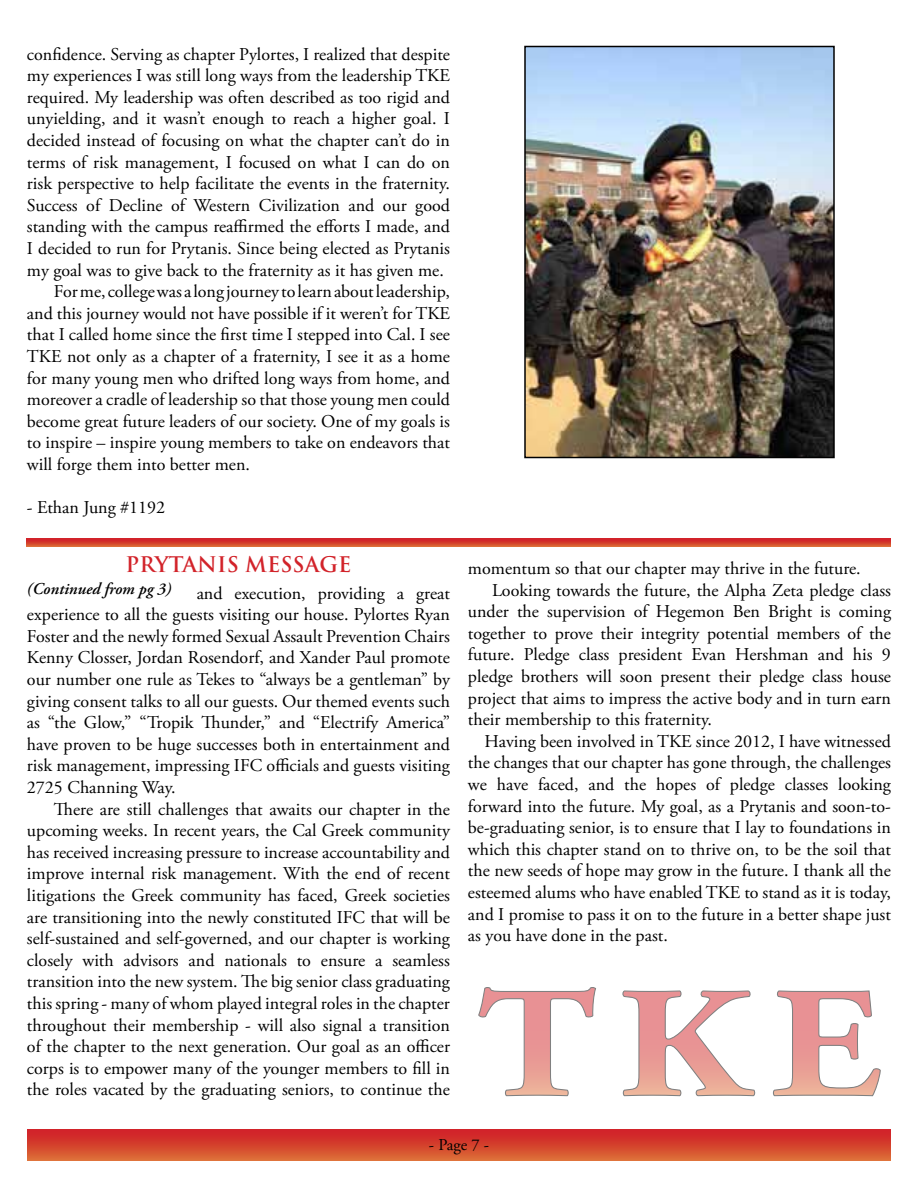
<style>
.page{position:relative;width:918px;height:1188px;background:#fff}
.page>*{position:absolute;margin:0;border:0;box-sizing:border-box;transform-origin:0 0}
.t1{font:700 21px "Trajan Pro";color:#d2232a}
.t2{font:18px/21.6px "Adobe Garamond Pro";color:#000;text-align:justify}
.t3{font:italic 600 16.5px "Adobe Garamond Pro";color:#000}
.t4{font:16.5px "Adobe Garamond Pro";color:#000}
</style>
<div class="page">
<div style="left:27px;top:1130px;width:864px;height:30px;background:linear-gradient(to bottom,#cf1a26,#db6935)"></div>
<svg style="left:27px;top:539px;width:864px;height:7px;background:#d43d2c"></svg>
<img style="left:527px;top:49px;width:305px;height:406px">
<div style="left:524px;top:46px;width:311px;height:412px;border:2px solid #000"></div>
<svg style="left:478px;top:987px;width:403px;height:110px"></svg>
<p class="t2" style="left:27px;top:44px;width:425px">confidence. Serving as chapter Pylortes, I realized that despite</p>
<p class="t2" style="left:27px;top:65px;width:424px">my experiences I was still long ways from the leadership TKE</p>
<p class="t2" style="left:27px;top:87px;width:424px">required. My leadership was often described as too rigid and</p>
<p class="t2" style="left:27px;top:108px;width:425px">unyielding, and it wasn’t enough to reach a higher goal. I</p>
<p class="t2" style="left:27px;top:130px;width:424px">decided instead of focusing on what the chapter can’t do in</p>
<p class="t2" style="left:27px;top:152px;width:425px">terms of risk management, I focused on what I can do on</p>
<p class="t2" style="left:27px;top:173px;width:425px">risk perspective to help facilitate the events in the fraternity.</p>
<p class="t2" style="left:27px;top:195px;width:425px">Success of Decline of Western Civilization and our good</p>
<p class="t2" style="left:27px;top:216px;width:424px">standing with the campus reaffirmed the efforts I made, and</p>
<p class="t2" style="left:27px;top:238px;width:424px">I decided to run for Prytanis. Since being elected as Prytanis</p>
<p class="t2" style="left:27px;top:260px;width:418px">my goal was to give back to the fraternity as it has given me.</p>
<p class="t2" style="left:54px;top:281px;width:398px">For me, college was a long journey to learn about leadership,</p>
<p class="t2" style="left:27px;top:303px;width:425px">and this journey would not have possible if it weren’t for TKE</p>
<p class="t2" style="left:27px;top:324px;width:424px">that I called home since the first time I stepped into Cal. I see</p>
<p class="t2" style="left:27px;top:346px;width:425px">TKE not only as a chapter of a fraternity, I see it as a home</p>
<p class="t2" style="left:27px;top:368px;width:425px">for many young men who drifted long ways from home, and</p>
<p class="t2" style="left:27px;top:389px;width:425px">moreover a cradle of leadership so that those young men could</p>
<p class="t2" style="left:27px;top:411px;width:425px">become great future leaders of our society. One of my goals is</p>
<p class="t2" style="left:27px;top:432px;width:425px">to inspire – inspire young members to take on endeavors that</p>
<p class="t2" style="left:27px;top:454px;width:224px">will forge them into better men.</p>
<p class="t2" style="left:27px;top:497px;width:140px">- Ethan Jung #1192</p>
<p class="t1" style="left:126px;top:551px;width:136px">PRYTANIS MESSAGE</p>
<p class="t3" style="left:27px;top:579px;width:146px">(Continued from pg 3)</p>
<p class="t2" style="left:27px;top:583px;width:425px;text-indent:170px">and execution, providing a great experience to all the guests visiting our house. Pylortes Ryan Foster and the newly formed Sexual Assault Prevention Chairs Kenny Closser, Jordan Rosendorf, and Xander Paul promote our number one rule as Tekes to “always be a gentleman” by giving consent talks to all our guests. Our themed events such as “the Glow,” “Tropik Thunder,” and “Electrify America” have proven to be huge successes both in entertainment and risk management, impressing IFC officials and guests visiting 2725 Channing Way.</p>
<p class="t2" style="left:27px;top:799px;width:425px;text-indent:27px">There are still challenges that awaits our chapter in the upcoming weeks. In recent years, the Cal Greek community has received increasing pressure to increase accountability and improve internal risk management. With the end of recent litigations the Greek community has faced, Greek societies are transitioning into the newly constituted IFC that will be self-sustained and self-governed, and our chapter is working closely with advisors and nationals to ensure a seamless transition into the new system. The big senior class graduating this spring - many of whom played integral roles in the chapter throughout their membership - will also signal a transition of the chapter to the next generation. Our goal as an officer corps is to empower many of the younger members to fill in the roles vacated by the graduating seniors, to continue the</p>
<p class="t2" style="left:468px;top:558px;width:394px">momentum so that our chapter may thrive in the future.</p>
<p class="t2" style="left:492px;top:580px;width:400px">Looking towards the future, the Alpha Zeta pledge class</p>
<p class="t2" style="left:468px;top:601px;width:425px">under the supervision of Hegemon Ben Bright is coming</p>
<p class="t2" style="left:468px;top:623px;width:425px">together to prove their integrity potential members of the</p>
<p class="t2" style="left:468px;top:645px;width:424px">future. Pledge class president Evan Hershman and his 9</p>
<p class="t2" style="left:468px;top:666px;width:424px">pledge brothers will soon present their pledge class house</p>
<p class="t2" style="left:468px;top:688px;width:424px">project that aims to impress the active body and in turn earn</p>
<p class="t2" style="left:468px;top:709px;width:245px">their membership to this fraternity.</p>
<p class="t2" style="left:484px;top:731px;width:408px">Having been involved in TKE since 2012, I have witnessed</p>
<p class="t2" style="left:468px;top:753px;width:424px">the changes that our chapter has gone through, the challenges</p>
<p class="t2" style="left:468px;top:774px;width:424px">we have faced, and the hopes of pledge classes looking</p>
<p class="t2" style="left:468px;top:796px;width:424px">forward into the future. My goal, as a Prytanis and soon-to-</p>
<p class="t2" style="left:468px;top:817px;width:425px">be-graduating senior, is to ensure that I lay to foundations in</p>
<p class="t2" style="left:468px;top:839px;width:424px">which this chapter stand on to thrive on, to be the soil that</p>
<p class="t2" style="left:468px;top:861px;width:424px">the new seeds of hope may grow in the future. I thank all the</p>
<p class="t2" style="left:468px;top:882px;width:424px">esteemed alums who have enabled TKE to stand as it is today,</p>
<p class="t2" style="left:468px;top:904px;width:424px">and I promise to pass it on to the future in a better shape just</p>
<p class="t2" style="left:468px;top:925px;width:201px">as you have done in the past.</p>
<p class="t4" style="left:429px;top:1135px;width:62px">- Page 7 -</p>
</div>
